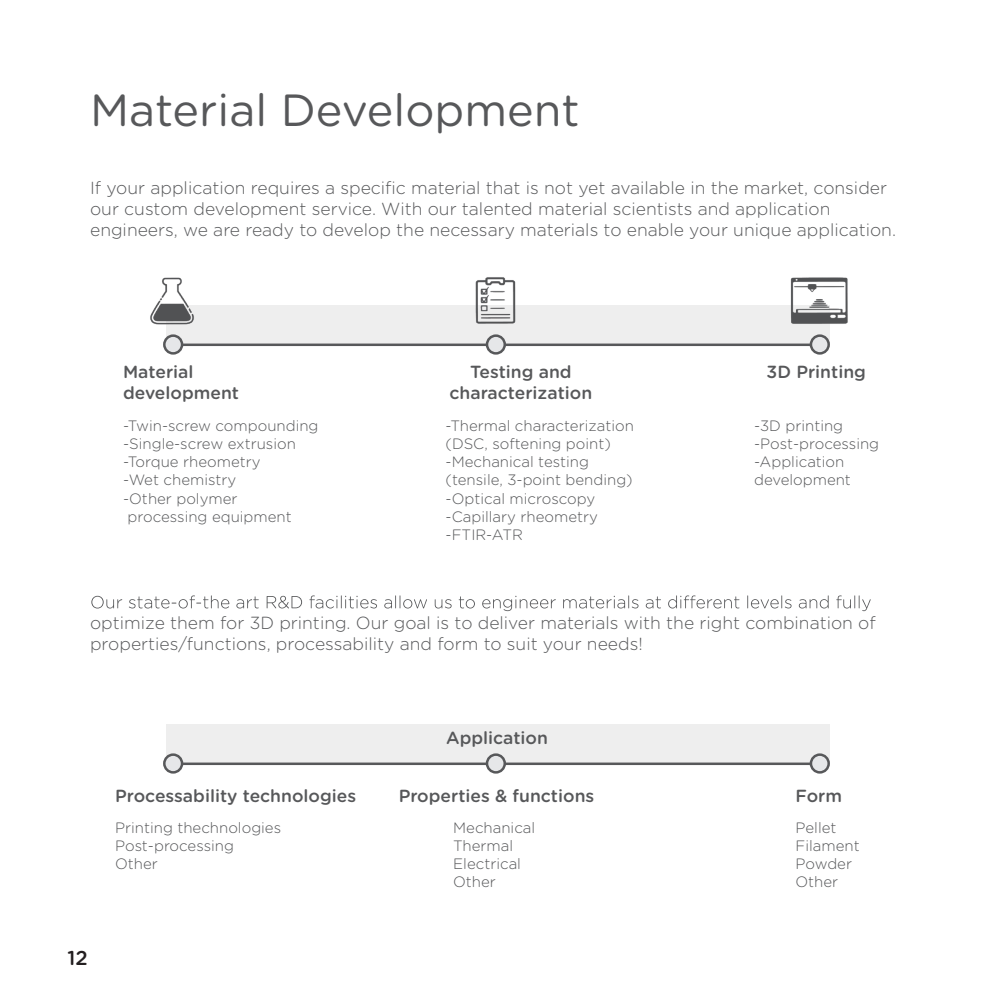
<style>
.page{position:relative;width:993px;height:993px;background:#fff}
.page>*{position:absolute;margin:0;border:0;box-sizing:border-box;transform-origin:0 0}
.t1{font:45px "Gotham Rounded";color:#57585a}
.t2{font:500 20px "Gotham Rounded";color:#231f20}
.t3{font:300 17.5px/21px "Gotham Rounded";color:#57585a}
.t4{font:500 17.5px/21px "Gotham Rounded";color:#57585a}
.t5{font:300 15px/18px "Gotham Rounded";color:#57585a}
</style>
<div class="page">
<div style="left:166px;top:723px;width:663px;height:39px;background:#eee"></div>
<div style="left:166px;top:305px;width:663px;height:39px;background:#eee"></div>
<hr style="left:174px;top:762px;width:644px;height:2px;background:#57585a">
<hr style="left:174px;top:343px;width:644px;height:3px;background:#57585a">
<svg style="left:164px;top:754px;width:18px;height:18px"></svg>
<div style="left:163px;top:753px;width:20px;height:20px;border:2px solid #57585a;border-radius:50%"></div>
<svg style="left:164px;top:335px;width:18px;height:18px"></svg>
<div style="left:163px;top:334px;width:20px;height:20px;border:2px solid #57585a;border-radius:50%"></div>
<svg style="left:487px;top:754px;width:17px;height:18px"></svg>
<div style="left:485px;top:753px;width:21px;height:20px;border:2px solid #57585a;border-radius:50%"></div>
<svg style="left:487px;top:335px;width:17px;height:18px"></svg>
<div style="left:485px;top:334px;width:21px;height:20px;border:2px solid #57585a;border-radius:50%"></div>
<svg style="left:810px;top:754px;width:18px;height:18px"></svg>
<div style="left:809px;top:753px;width:20px;height:20px;border:2px solid #57585a;border-radius:50%"></div>
<svg style="left:810px;top:335px;width:18px;height:18px"></svg>
<div style="left:809px;top:334px;width:20px;height:20px;border:2px solid #57585a;border-radius:50%"></div>
<svg style="left:91px;top:595px;width:779px;height:16px"></svg>
<img style="left:150px;top:277px;width:44px;height:48px">
<img style="left:475px;top:277px;width:41px;height:47px">
<img style="left:790px;top:277px;width:58px;height:49px">
<h1 class="t1" style="left:90px;top:83px;width:491px">Material Development</h1>
<p class="t3" style="left:90px;top:177px;width:807px">If your application requires a specific material that is not yet available in the market, consider our custom development service. With our talented material scientists and application engineers, we are ready to develop the necessary materials to enable your unique application.</p>
<p class="t4" style="left:123px;top:360px;width:117px">Material development</p>
<p class="t4" style="left:470px;top:360px;width:103px">Testing and</p>
<p class="t4" style="left:766px;top:360px;width:101px">3D Printing</p>
<p class="t4" style="left:449px;top:381px;width:144px">characterization</p>
<p class="t5" style="left:123px;top:416px;width:197px">-Twin-screw compounding</p>
<p class="t5" style="left:123px;top:434px;width:174px">-Single-screw extrusion</p>
<p class="t5" style="left:123px;top:452px;width:139px">-Torque rheometry</p>
<p class="t5" style="left:123px;top:470px;width:115px">-Wet chemistry</p>
<p class="t5" style="left:123px;top:488px;width:116px">-Other polymer</p>
<p class="t5" style="left:128px;top:506px;width:166px">processing equipment</p>
<p class="t5" style="left:445px;top:416px;width:190px">-Thermal characterization (DSC, softening point) -Mechanical testing (tensile, 3-point bending) -Optical microscopy -Capillary rheometry -FTIR-ATR</p>
<p class="t5" style="left:753px;top:416px;width:126px">-3D printing -Post-processing -Application development</p>
<p class="t3" style="left:90px;top:611px;width:787px">optimize them for 3D printing. Our goal is to deliver materials with the right combination of properties/functions, processability and form to suit your needs!</p>
<p class="t4" style="left:446px;top:726px;width:103px">Application</p>
<p class="t4" style="left:115px;top:784px;width:242px">Processability technologies</p>
<p class="t4" style="left:398px;top:784px;width:197px">Properties &amp; functions</p>
<p class="t4" style="left:795px;top:784px;width:48px">Form</p>
<h2 class="t2" style="left:68px;top:943px;width:22px">12</h2>
<p class="t5" style="left:115px;top:817px;width:167px">Printing thechnologies<br>Post-processing<br>Other</p>
<p class="t5" style="left:453px;top:817px;width:83px">Mechanical<br>Thermal<br>Electrical<br>Other</p>
<p class="t5" style="left:795px;top:817px;width:66px">Pellet<br>Filament<br>Powder<br>Other</p>
</div>
